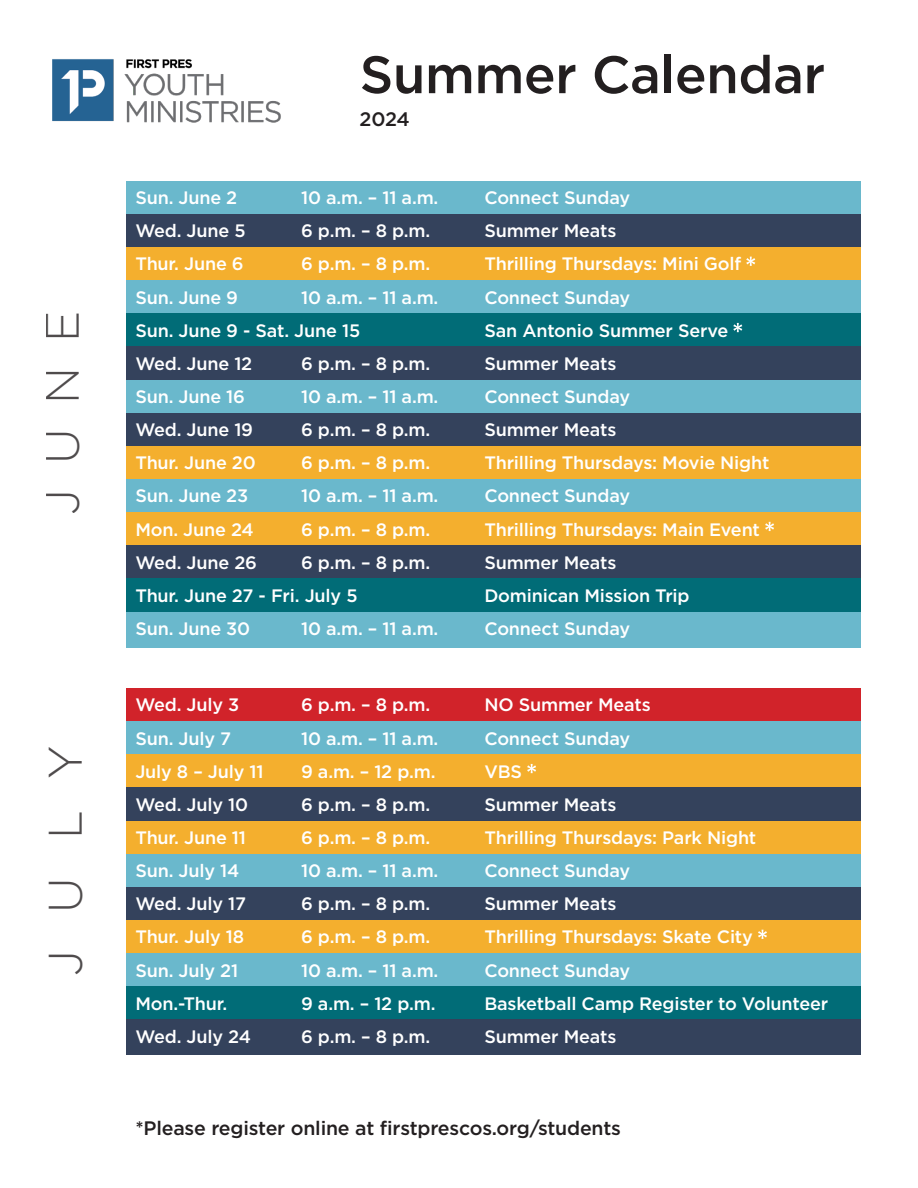
<style>
.page{position:relative;width:918px;height:1188px;background:#fff}
.page>*{position:absolute;margin:0;border:0;box-sizing:border-box;transform-origin:0 0}
.Paragraph_Style_1{font:500 52.65px "Gotham";letter-spacing:-.01em;color:#231f20}
.t1{font:300 46.8px "Gotham";letter-spacing:.605em;color:#231f20}
.Paragraph_Style_1-2{font:500 19.5px "Gotham";letter-spacing:-.01em;color:#231f20}
.Connection_Sunday{font:500 18px "Gotham";letter-spacing:-.01em;color:#fff}
.Special_Event{font:500 18px "Gotham";letter-spacing:-.01em;color:#fff}
.Youth_Group{font:500 18px "Gotham";letter-spacing:-.01em;color:#fff}
.camps_overnight_events{font:500 18px "Gotham";letter-spacing:-.01em;color:#fff}
.Paragraph_Style_2{font:500 18px "Gotham";letter-spacing:-.01em;color:#fff}
</style>
<div class="page">
<div style="left:127px;top:181px;width:734px;height:35px;background:#6ab8cc"></div>
<div style="left:127px;top:214px;width:734px;height:36px;background:#34425c"></div>
<div style="left:127px;top:247px;width:734px;height:36px;background:#f4af2e"></div>
<div style="left:127px;top:280px;width:734px;height:36px;background:#6ab8cc"></div>
<div style="left:127px;top:314px;width:734px;height:35px;background:#016c77"></div>
<div style="left:127px;top:347px;width:734px;height:35px;background:#34425c"></div>
<div style="left:127px;top:380px;width:734px;height:35px;background:#6ab8cc"></div>
<div style="left:127px;top:413px;width:734px;height:35px;background:#34425c"></div>
<div style="left:127px;top:446px;width:734px;height:36px;background:#f4af2e"></div>
<div style="left:127px;top:479px;width:734px;height:36px;background:#6ab8cc"></div>
<div style="left:127px;top:512px;width:734px;height:36px;background:#f4af2e"></div>
<div style="left:127px;top:546px;width:734px;height:35px;background:#34425c"></div>
<div style="left:127px;top:579px;width:734px;height:35px;background:#016c77"></div>
<div style="left:127px;top:612px;width:734px;height:35px;background:#6ab8cc"></div>
<div style="left:127px;top:688px;width:734px;height:36px;background:#d1232a"></div>
<div style="left:127px;top:721px;width:734px;height:36px;background:#6ab8cc"></div>
<div style="left:127px;top:754px;width:734px;height:36px;background:#f4af2e"></div>
<div style="left:127px;top:788px;width:734px;height:35px;background:#34425c"></div>
<div style="left:127px;top:821px;width:734px;height:35px;background:#f4af2e"></div>
<div style="left:127px;top:854px;width:734px;height:36px;background:#6ab8cc"></div>
<div style="left:127px;top:887px;width:734px;height:36px;background:#34425c"></div>
<div style="left:127px;top:920px;width:734px;height:36px;background:#f4af2e"></div>
<div style="left:127px;top:953px;width:734px;height:36px;background:#6ab8cc"></div>
<div style="left:127px;top:987px;width:734px;height:35px;background:#016c77"></div>
<div style="left:127px;top:1020px;width:734px;height:35px;background:#34425c"></div>
<svg style="left:746px;top:257px;width:9px;height:9px"></svg>
<svg style="left:733px;top:323px;width:9px;height:9px"></svg>
<svg style="left:765px;top:522px;width:9px;height:9px"></svg>
<svg style="left:527px;top:764px;width:9px;height:9px"></svg>
<svg style="left:758px;top:930px;width:9px;height:9px"></svg>
<img style="left:52px;top:59px;width:229px;height:64px">
<h2 class="t1" style="left:37px;top:515px;width:206px;rotate:-90deg">JUNE</h2>
<h2 class="t1" style="left:40px;top:976px;width:233px;rotate:-90deg">JULY</h2>
<p class="Paragraph_Style_1" style="left:360px;top:40px;width:467px">Summer Calendar</p>
<p class="Paragraph_Style_1-2" style="left:360px;top:107px;width:52px">2024</p>
<p class="Connection_Sunday" style="left:135px;top:186px;width:103px">Sun. June 2</p>
<p class="Connection_Sunday" style="left:301px;top:186px;width:139px">10 a.m. – 11 a.m.</p>
<p class="Connection_Sunday" style="left:484px;top:186px;width:147px">Connect Sunday</p>
<p class="Youth_Group" style="left:135px;top:219px;width:112px">Wed. June 5</p>
<p class="Youth_Group" style="left:301px;top:219px;width:131px">6 p.m. – 8 p.m.</p>
<p class="Youth_Group" style="left:484px;top:219px;width:133px">Summer Meats</p>
<p class="Special_Event" style="left:135px;top:252px;width:110px">Thur. June 6</p>
<p class="Special_Event" style="left:301px;top:252px;width:131px">6 p.m. – 8 p.m.</p>
<p class="Special_Event" style="left:484px;top:252px;width:258px">Thrilling Thursdays: Mini Golf</p>
<p class="Connection_Sunday" style="left:135px;top:285px;width:104px">Sun. June 9</p>
<p class="Connection_Sunday" style="left:301px;top:285px;width:139px">10 a.m. – 11 a.m.</p>
<p class="Connection_Sunday" style="left:484px;top:285px;width:147px">Connect Sunday</p>
<p class="camps_overnight_events" style="left:135px;top:319px;width:226px">Sun. June 9 - Sat. June 15</p>
<p class="camps_overnight_events" style="left:484px;top:319px;width:245px">San Antonio Summer Serve</p>
<p class="Youth_Group" style="left:135px;top:352px;width:118px">Wed. June 12</p>
<p class="Youth_Group" style="left:301px;top:352px;width:131px">6 p.m. – 8 p.m.</p>
<p class="Youth_Group" style="left:484px;top:352px;width:133px">Summer Meats</p>
<p class="Connection_Sunday" style="left:135px;top:385px;width:111px">Sun. June 16</p>
<p class="Connection_Sunday" style="left:301px;top:385px;width:139px">10 a.m. – 11 a.m.</p>
<p class="Connection_Sunday" style="left:484px;top:385px;width:147px">Connect Sunday</p>
<p class="Youth_Group" style="left:135px;top:418px;width:119px">Wed. June 19</p>
<p class="Youth_Group" style="left:301px;top:418px;width:131px">6 p.m. – 8 p.m.</p>
<p class="Youth_Group" style="left:484px;top:418px;width:133px">Summer Meats</p>
<p class="Special_Event" style="left:135px;top:451px;width:122px">Thur. June 20</p>
<p class="Special_Event" style="left:301px;top:451px;width:131px">6 p.m. – 8 p.m.</p>
<p class="Special_Event" style="left:484px;top:451px;width:287px">Thrilling Thursdays: Movie Night</p>
<p class="Connection_Sunday" style="left:135px;top:484px;width:114px">Sun. June 23</p>
<p class="Connection_Sunday" style="left:301px;top:484px;width:139px">10 a.m. – 11 a.m.</p>
<p class="Connection_Sunday" style="left:484px;top:484px;width:147px">Connect Sunday</p>
<p class="Special_Event" style="left:135px;top:517px;width:120px">Mon. June 24</p>
<p class="Special_Event" style="left:301px;top:517px;width:131px">6 p.m. – 8 p.m.</p>
<p class="Special_Event" style="left:484px;top:517px;width:277px">Thrilling Thursdays: Main Event</p>
<p class="Youth_Group" style="left:135px;top:551px;width:123px">Wed. June 26</p>
<p class="Youth_Group" style="left:301px;top:551px;width:131px">6 p.m. – 8 p.m.</p>
<p class="Youth_Group" style="left:484px;top:551px;width:133px">Summer Meats</p>
<p class="camps_overnight_events" style="left:135px;top:584px;width:224px">Thur. June 27 - Fri. July 5</p>
<p class="camps_overnight_events" style="left:484px;top:584px;width:207px">Dominican Mission Trip</p>
<p class="Connection_Sunday" style="left:135px;top:617px;width:116px">Sun. June 30</p>
<p class="Connection_Sunday" style="left:301px;top:617px;width:139px">10 a.m. – 11 a.m.</p>
<p class="Connection_Sunday" style="left:484px;top:617px;width:147px">Connect Sunday</p>
<p class="Paragraph_Style_2" style="left:135px;top:693px;width:105px">Wed. July 3</p>
<p class="Paragraph_Style_2" style="left:301px;top:693px;width:131px">6 p.m. – 8 p.m.</p>
<p class="Paragraph_Style_2" style="left:484px;top:693px;width:168px">NO Summer Meats</p>
<p class="Connection_Sunday" style="left:135px;top:726px;width:97px">Sun. July 7</p>
<p class="Connection_Sunday" style="left:301px;top:726px;width:139px">10 a.m. – 11 a.m.</p>
<p class="Connection_Sunday" style="left:484px;top:726px;width:147px">Connect Sunday</p>
<p class="Special_Event" style="left:135px;top:760px;width:130px">July 8 – July 11</p>
<p class="Special_Event" style="left:301px;top:760px;width:136px">9 a.m. – 12 p.m.</p>
<p class="Special_Event" style="left:484px;top:760px;width:39px">VBS</p>
<p class="Youth_Group" style="left:135px;top:793px;width:114px">Wed. July 10</p>
<p class="Youth_Group" style="left:301px;top:793px;width:131px">6 p.m. – 8 p.m.</p>
<p class="Youth_Group" style="left:484px;top:793px;width:133px">Summer Meats</p>
<p class="Special_Event" style="left:135px;top:826px;width:112px">Thur. June 11</p>
<p class="Special_Event" style="left:301px;top:826px;width:131px">6 p.m. – 8 p.m.</p>
<p class="Special_Event" style="left:484px;top:826px;width:273px">Thrilling Thursdays: Park Night</p>
<p class="Connection_Sunday" style="left:135px;top:859px;width:106px">Sun. July 14</p>
<p class="Connection_Sunday" style="left:301px;top:859px;width:139px">10 a.m. – 11 a.m.</p>
<p class="Connection_Sunday" style="left:484px;top:859px;width:147px">Connect Sunday</p>
<p class="Youth_Group" style="left:135px;top:892px;width:112px">Wed. July 17</p>
<p class="Youth_Group" style="left:301px;top:892px;width:131px">6 p.m. – 8 p.m.</p>
<p class="Youth_Group" style="left:484px;top:892px;width:133px">Summer Meats</p>
<p class="Special_Event" style="left:135px;top:925px;width:110px">Thur. July 18</p>
<p class="Special_Event" style="left:301px;top:925px;width:131px">6 p.m. – 8 p.m.</p>
<p class="Special_Event" style="left:484px;top:925px;width:270px">Thrilling Thursdays: Skate City</p>
<p class="Connection_Sunday" style="left:135px;top:958px;width:104px">Sun. July 21</p>
<p class="Connection_Sunday" style="left:301px;top:958px;width:139px">10 a.m. – 11 a.m.</p>
<p class="Connection_Sunday" style="left:484px;top:958px;width:147px">Connect Sunday</p>
<p class="camps_overnight_events" style="left:135px;top:992px;width:94px">Mon.-Thur.</p>
<p class="camps_overnight_events" style="left:301px;top:992px;width:136px">9 a.m. – 12 p.m.</p>
<p class="camps_overnight_events" style="left:484px;top:992px;width:345px">Basketball Camp Register to Volunteer</p>
<p class="Youth_Group" style="left:135px;top:1025px;width:117px">Wed. July 24</p>
<p class="Youth_Group" style="left:301px;top:1025px;width:131px">6 p.m. – 8 p.m.</p>
<p class="Youth_Group" style="left:484px;top:1025px;width:133px">Summer Meats</p>
<p class="Paragraph_Style_1-2" style="left:135px;top:1115px;width:487px">*Please register online at firstprescos.org/students</p>
</div>
